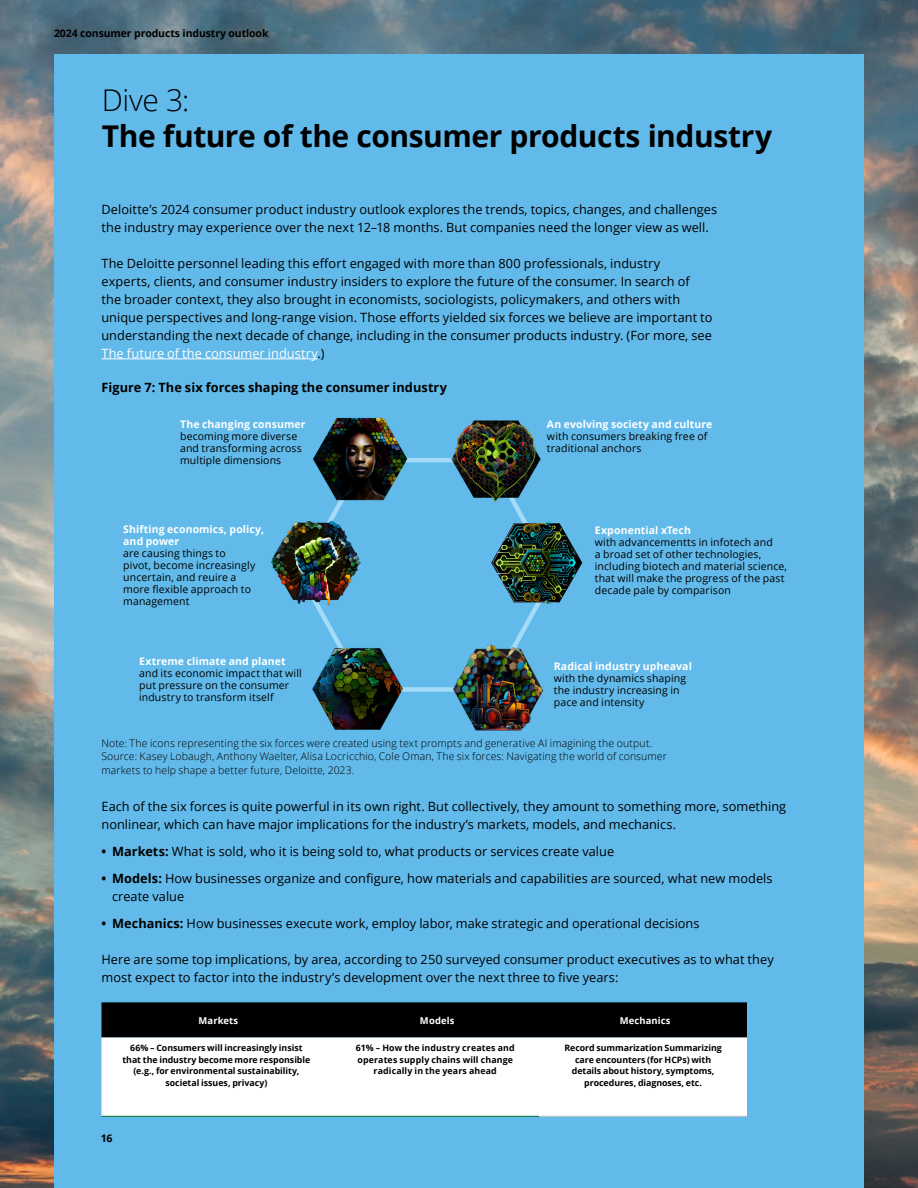
<style>
.page{position:relative;width:918px;height:1188px;background:#fff}
.page>*{position:absolute;margin:0;border:0;box-sizing:border-box;transform-origin:0 0}
.Introduction__14_18pt{font:700 30px/36px "Open Sans";letter-spacing:-.015em;color:#000}
.Body_copy__8_5_12pt{font:12.75px/18px "Open Sans";letter-spacing:.005em;color:#000}
.Body_copy__8_5_12pt-2{font:700 12.75px "Open Sans";letter-spacing:.005em;color:#000}
.Subhead_A__8_5_12pt{font:10.5px/12px "Open Sans";letter-spacing:.01em;color:#000}
.Subhead_A__8_5_12pt-2{font:300 10.5px/13.5px "Open Sans";letter-spacing:.01em;color:#000}
.Subhead_A__8_5_12pt-3{font:700 10.5px/12px "Open Sans";letter-spacing:.01em;color:#fff}
.Brochure_title___Left_pg__folio_7_9_5pt{font:700 10.5px "Open Sans";letter-spacing:-.01em;color:#000}
.Chart_Table_subheading__8_5_12pt{font:700 9.45px "Open Sans";letter-spacing:.015em;color:#fff}
.Chart_key__8_5_12pt{font:700 8.85px/11.7px "Open Sans";letter-spacing:-.005em;color:#000;text-align:center}
.Chart_key__8_5_12pt-2{font:700 8.85px/11.7px "Open Sans";letter-spacing:.015em;color:#000;text-align:center}
.s1{font-weight:300}
.s2{color:#fff}
.s3{font-weight:700}
</style>
<div class="page">
<img style="left:0;top:0;width:918px;height:1188px">
<div style="left:54px;top:54px;width:810px;height:1134px;background:#61baea"></div>
<hr style="left:102px;top:359px;width:216px;height:1px;background:#fff">
<div style="left:102px;top:1002px;width:645px;height:36px;background:#000"></div>
<div style="left:102px;top:1038px;width:645px;height:78px;background:#fff"></div>
<hr style="left:539px;top:1116px;width:208px;height:1px;background:#bec0c0">
<hr style="left:102px;top:1116px;width:229px;height:1px;background:#00692e">
<hr style="left:331px;top:1116px;width:208px;height:1px;background:#00692e">
<svg style="left:321px;top:458px;width:216px;height:234px"></svg>
<img style="left:313px;top:417px;width:101px;height:97px">
<img style="left:442px;top:420px;width:99px;height:93px">
<img style="left:483px;top:509px;width:100px;height:102px">
<img style="left:442px;top:643px;width:101px;height:88px">
<img style="left:312px;top:623px;width:110px;height:107px">
<img style="left:271px;top:509px;width:99px;height:107px">
<p class="Brochure_title___Left_pg__folio_7_9_5pt" style="left:54px;top:26px;width:216px">2024 consumer products industry outlook</p>
<p class="Introduction__14_18pt" style="left:102px;top:81px;width:672px"><span class="s1">Dive 3:<br></span>The future of the consumer products industry</p>
<p class="Body_copy__8_5_12pt" style="left:102px;top:200px;width:617px">Deloitte’s 2024 consumer product industry outlook explores the trends, topics, changes, and challenges the industry may experience over the next 12–18 months. But companies need the longer view as well.</p>
<p class="Body_copy__8_5_12pt" style="left:102px;top:254px;width:612px">The Deloitte personnel leading this effort engaged with more than 800 professionals, industry experts, clients, and consumer industry insiders to explore the future of the consumer. In search of the broader context, they also brought in economists, sociologists, policymakers, and others with unique perspectives and long-range vision. Those efforts yielded six forces we believe are important to understanding the next decade of change, including in the consumer products industry. (For more, see <span class="s2">The future of the consumer industry</span>.)</p>
<p class="Body_copy__8_5_12pt-2" style="left:102px;top:379px;width:347px">Figure 7: The six forces shaping the consumer industry</p>
<p class="Subhead_A__8_5_12pt-3" style="left:180px;top:418px;width:127px">The changing consumer</p>
<p class="Subhead_A__8_5_12pt" style="left:180px;top:430px;width:123px">becoming more diverse and transforming across multiple dimensions</p>
<p class="Subhead_A__8_5_12pt-3" style="left:123px;top:523px;width:142px">Shifting economics, policy, and power</p>
<p class="Subhead_A__8_5_12pt" style="left:123px;top:547px;width:134px">are causing things to pivot, become increasingly uncertain, and reuire a more flexible approach to management</p>
<p class="Subhead_A__8_5_12pt-3" style="left:139px;top:655px;width:148px">Extreme climate and planet</p>
<p class="Subhead_A__8_5_12pt" style="left:139px;top:667px;width:164px">and its economic impact that will put pressure on the consumer industry to transform itself</p>
<p class="Subhead_A__8_5_12pt-3" style="left:547px;top:418px;width:167px">An evolving society and culture</p>
<p class="Subhead_A__8_5_12pt" style="left:547px;top:430px;width:162px">with consumers breaking free of traditional anchors</p>
<p class="Subhead_A__8_5_12pt-3" style="left:595px;top:524px;width:98px">Exponential xTech</p>
<p class="Subhead_A__8_5_12pt" style="left:595px;top:536px;width:194px">with advancementts in infotech and<br>a broad set of other technologies, including biotech and material science, that will make the progress of the past decade pale by comparison</p>
<p class="Subhead_A__8_5_12pt-3" style="left:554px;top:660px;width:140px">Radical industry upheaval</p>
<p class="Subhead_A__8_5_12pt" style="left:554px;top:672px;width:134px">with the dynamics shaping the industry increasing in pace and intensity</p>
<p class="Subhead_A__8_5_12pt-2" style="left:101px;top:736px;width:552px">Note: The icons representing the six forces were created using text prompts and generative AI imagining the output.</p>
<p class="Subhead_A__8_5_12pt-2" style="left:101px;top:749px;width:567px">Source: Kasey Lobaugh, Anthony Waelter, Alisa Locricchio, Cole Oman, The six forces: Navigating the world of consumer markets to help shape a better future, Deloitte, 2023.</p>
<p class="Body_copy__8_5_12pt" style="left:102px;top:797px;width:686px">Each of the six forces is quite powerful in its own right. But collectively, they amount to something more, something nonlinear, which can have major implications for the industry’s markets, models, and mechanics.</p>
<p class="Body_copy__8_5_12pt" style="left:102px;top:842px;width:514px"><span class="s3">• Markets:</span> What is sold, who it is being sold to, what products or services create value</p>
<p class="Body_copy__8_5_12pt" style="left:112px;top:869px;width:662px;text-indent:-11px"><span class="s3">• Models:</span> How businesses organize and configure, how materials and capabilities are sourced, what new models create value</p>
<p class="Body_copy__8_5_12pt" style="left:102px;top:914px;width:600px"><span class="s3">• Mechanics:</span> How businesses execute work, employ labor, make strategic and operational decisions</p>
<p class="Body_copy__8_5_12pt" style="left:102px;top:950px;width:674px">Here are some top implications, by area, according to 250 surveyed consumer product executives as to what they most expect to factor into the industry’s development over the next three to five years:</p>
<p class="Chart_Table_subheading__8_5_12pt" style="left:199px;top:1014px;width:41px">Markets</p>
<p class="Chart_Table_subheading__8_5_12pt" style="left:420px;top:1014px;width:36px">Models</p>
<p class="Chart_Table_subheading__8_5_12pt" style="left:620px;top:1014px;width:52px">Mechanics</p>
<p class="Chart_key__8_5_12pt" style="left:123px;top:1042px;width:189px">66% – Consumers will increasingly insist that the industry become more responsible (e.g., for environmental sustainability, societal issues, privacy)</p>
<p class="Chart_key__8_5_12pt-2" style="left:356px;top:1042px;width:160px">61% – How the industry creates and operates supply chains will change radically in the years ahead</p>
<p class="Chart_key__8_5_12pt" style="left:564px;top:1042px;width:159px">Record summarization Summarizing care encounters (for HCPs) with details about history, symptoms, procedures, diagnoses, etc.</p>
<p class="Brochure_title___Left_pg__folio_7_9_5pt" style="left:101px;top:1131px;width:13px">16</p>
</div>
